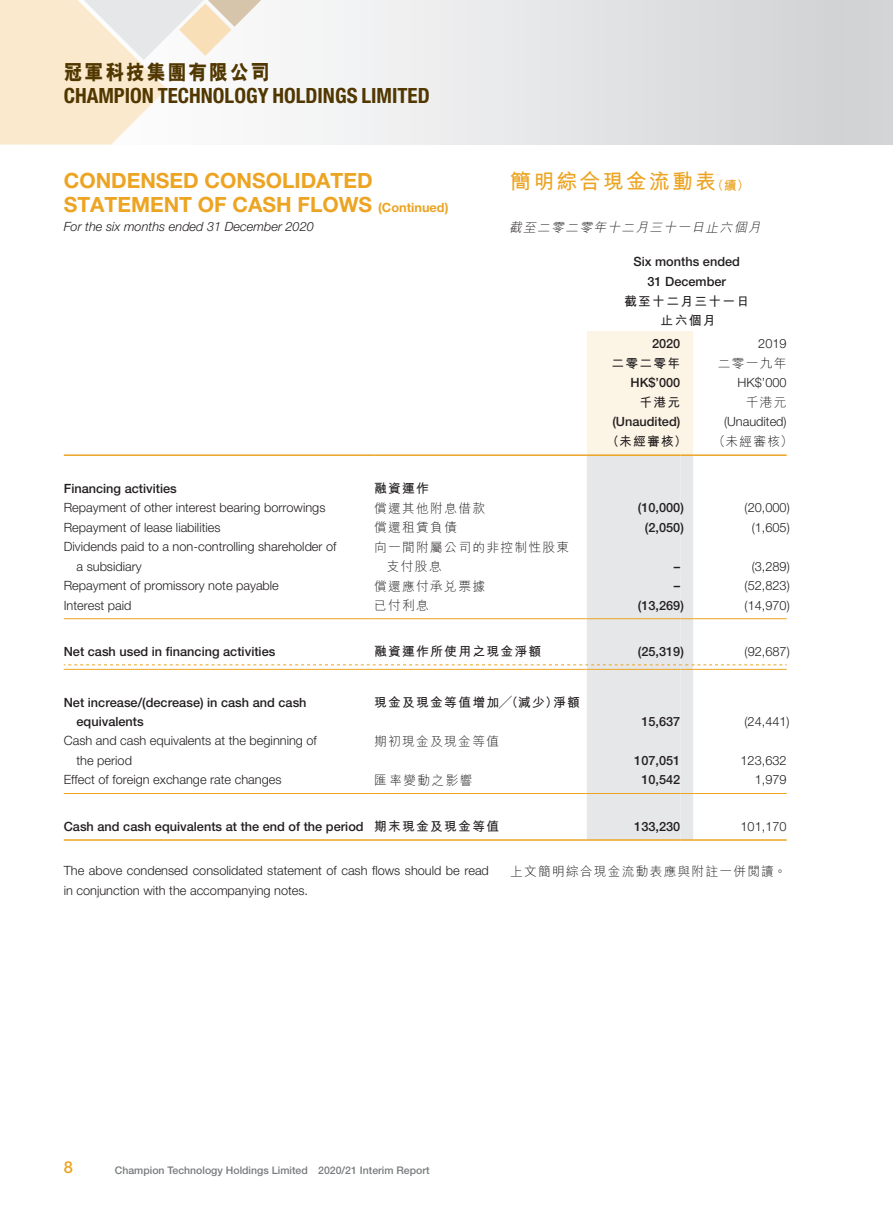
<style>
.page{position:relative;width:893px;height:1212px;background:#fff}
.page>*{position:absolute;margin:0;border:0;box-sizing:border-box;transform-origin:0 0}
.t1{font:700 21px/24px "Helvetica Neue LT Std";color:#eca422}
.t2{font:700 condensed 21px "Helvetica Neue LT Std";color:#513700}
.t3{font:700 21px "M Hei HK";letter-spacing:.1em;color:#eca422}
.t4{font:800 21px "M Hei HK";letter-spacing:.1em;color:#513700;scale:.9 1}
.t5{font:500 16.5px "Helvetica Neue LT Std";color:#eca422}
.t6{font:300 12.75px/19.5px "Helvetica Neue LT Std";color:#231f20}
.t7{font:500 12.75px/19.5px "Helvetica Neue LT Std";color:#231f20;text-align:center}
.t8{font:300 12.75px/19.5px "M Hei HK";letter-spacing:.1em;color:#231f20}
.t9{font:700 12.75px/19.5px "M Hei HK";letter-spacing:.1em;color:#231f20;text-align:center}
.t10{font:italic 300 12.75px "Helvetica Neue LT Std";color:#231f20}
.t11{font:italic 300 12.75px "M Hei HK";color:#231f20}
.t12{font:500 10.5px "Helvetica Neue LT Std";color:#787a7d}
.s1{font-size:12.75px}
.s2{font-family:"M Hei HK";font-weight:700}
</style>
<div class="page">
<svg style="left:300px;top:0;width:593px;height:145px"></svg>
<svg style="left:0;top:0;width:261px;height:145px"></svg>
<svg style="left:64px;top:331px;width:723px;height:510px"></svg>
<hr style="left:693px;top:839px;width:94px;height:2px;background:#eca422">
<h1 class="t4" style="left:64px;top:62px;width:230px">冠軍科技集團有限公司</h1>
<h1 class="t2" style="left:64px;top:83px;width:367px">CHAMPION TECHNOLOGY HOLDINGS LIMITED</h1>
<h1 class="t1" style="left:64px;top:168px;width:386px">CONDENSED CONSOLIDATED<br>STATEMENT OF CASH FLOWS <span class="s1">(Continued)</span></h1>
<p class="t10" style="left:64px;top:219px;width:252px">For the six months ended 31 December 2020</p>
<h1 class="t3" style="left:510px;top:166px;width:241px">簡明綜合現金流動表<span class="s1">（續）</span></h1>
<p class="t11" style="left:509px;top:221px;width:255px">截至二零二零年十二月三十一日止六個月</p>
<p class="t7" style="left:633px;top:252px;width:108px">Six months ended<br>31 December</p>
<p class="t9" style="left:624px;top:290px;width:126px">截至十二月三十一日止六個月</p>
<p class="t7" style="left:652px;top:334px;width:30px">2020</p>
<p class="t6" style="left:758px;top:334px;width:30px">2019</p>
<p class="t9" style="left:611px;top:353px;width:70px">二零二零年</p>
<p class="t8" style="left:718px;top:354px;width:70px">二零一九年</p>
<p class="t7" style="left:630px;top:373px;width:51px">HK$’000</p>
<p class="t6" style="left:737px;top:373px;width:51px">HK$’000</p>
<p class="t9" style="left:640px;top:392px;width:42px">千港元</p>
<p class="t8" style="left:746px;top:393px;width:42px">千港元</p>
<p class="t7" style="left:612px;top:412px;width:70px">(Unaudited)</p>
<p class="t6" style="left:724px;top:412px;width:64px">(Unaudited)</p>
<p class="t9" style="left:606px;top:431px;width:82px">（未經審核）</p>
<p class="t8" style="left:713px;top:432px;width:82px">（未經審核）</p>
<p class="t7" style="left:64px;top:478px;width:115px">Financing activities</p>
<p class="t9" style="left:374px;top:478px;width:56px">融資運作</p>
<p class="t6" style="left:64px;top:498px;width:263px">Repayment of other interest bearing borrowings</p>
<p class="t8" style="left:374px;top:498px;width:112px">償還其他附息借款</p>
<p class="t7" style="left:638px;top:498px;width:48px">(10,000)</p>
<p class="t6" style="left:745px;top:498px;width:47px">(20,000)</p>
<p class="t6" style="left:64px;top:517px;width:158px">Repayment of lease liabilities</p>
<p class="t8" style="left:374px;top:518px;width:84px">償還租賃負債</p>
<p class="t7" style="left:645px;top:517px;width:40px">(2,050)</p>
<p class="t6" style="left:752px;top:517px;width:40px">(1,605)</p>
<p class="t6" style="left:77px;top:537px;width:262px;text-indent:-13px">Dividends paid to a non-controlling shareholder of a subsidiary</p>
<p class="t8" style="left:387px;top:537px;width:184px;text-indent:-13px">向一間附屬公司的非控制性股東支付股息</p>
<p class="t7" style="left:674px;top:556px;width:8px">–</p>
<p class="t6" style="left:752px;top:556px;width:40px">(3,289)</p>
<p class="t6" style="left:64px;top:576px;width:217px">Repayment of promissory note payable</p>
<p class="t8" style="left:374px;top:576px;width:112px">償還應付承兌票據</p>
<p class="t7" style="left:674px;top:576px;width:8px">–</p>
<p class="t6" style="left:745px;top:576px;width:47px">(52,823)</p>
<p class="t6" style="left:64px;top:595px;width:69px">Interest paid</p>
<p class="t8" style="left:374px;top:596px;width:56px">已付利息</p>
<p class="t7" style="left:638px;top:595px;width:48px">(13,269)</p>
<p class="t6" style="left:745px;top:595px;width:47px">(14,970)</p>
<p class="t7" style="left:64px;top:641px;width:213px">Net cash used in financing activities</p>
<p class="t9" style="left:374px;top:641px;width:169px">融資運作所使用之現金淨額</p>
<p class="t7" style="left:638px;top:641px;width:48px">(25,319)</p>
<p class="t6" style="left:745px;top:641px;width:47px">(92,687)</p>
<p class="t7" style="left:77px;top:692px;width:232px;text-align:left;text-indent:-13px">Net increase/(decrease) in cash and cash equivalents</p>
<p class="t9" style="left:374px;top:691px;width:207px">現金及現金等值增加╱（減少）淨額</p>
<p class="t7" style="left:641px;top:711px;width:40px">15,637</p>
<p class="t6" style="left:745px;top:711px;width:47px">(24,441)</p>
<p class="t6" style="left:76px;top:731px;width:242px;text-indent:-13px">Cash and cash equivalents at the beginning of the period</p>
<p class="t8" style="left:374px;top:731px;width:126px">期初現金及現金等值</p>
<p class="t7" style="left:634px;top:750px;width:48px">107,051</p>
<p class="t6" style="left:740px;top:750px;width:48px">123,632</p>
<p class="t6" style="left:64px;top:770px;width:219px">Effect of foreign exchange rate changes</p>
<p class="t8" style="left:374px;top:770px;width:100px">匯率變動之影響</p>
<p class="t7" style="left:641px;top:770px;width:40px">10,542</p>
<p class="t6" style="left:755px;top:770px;width:33px">1,979</p>
<p class="t7" style="left:64px;top:816px;width:437px">Cash and cash equivalents at the end of the period <span class="s2">期末現金及現金等值</span></p>
<p class="t7" style="left:634px;top:816px;width:48px">133,230</p>
<p class="t6" style="left:740px;top:816px;width:48px">101,170</p>
<p class="t6" style="left:64px;top:861px;width:427px">The above condensed consolidated statement of cash flows should be read in conjunction with the accompanying notes.</p>
<p class="t8" style="left:510px;top:861px;width:278px">上文簡明綜合現金流動表應與附註一併閱讀。</p>
<p class="t5" style="left:64px;top:1157px;width:11px">8</p>
<p class="t12" style="left:115px;top:1164px;width:316px">Champion Technology Holdings Limited 2020/21 Interim Report</p>
</div>
